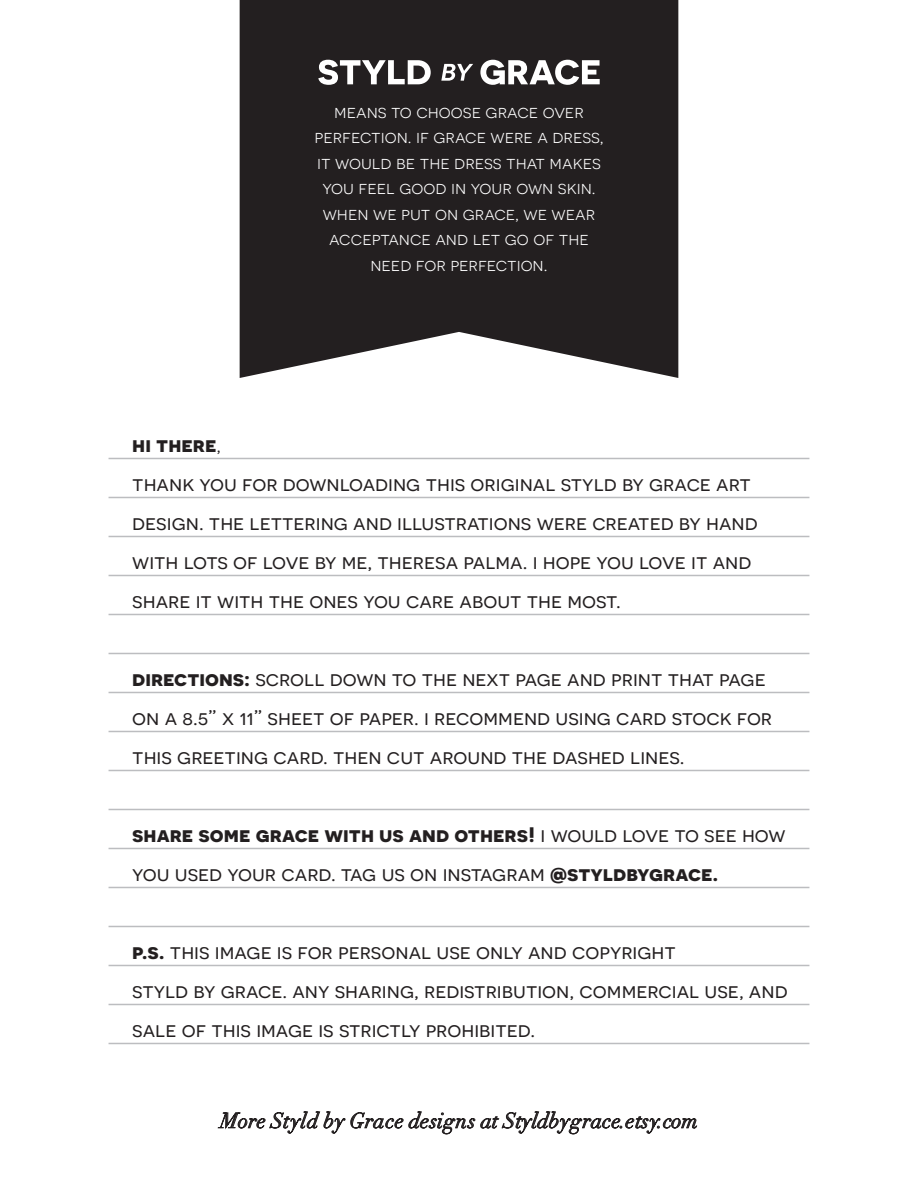
<style>
.page{position:relative;width:918px;height:1188px;background:#fff}
.page>*{position:absolute;margin:0;border:0;box-sizing:border-box;transform-origin:0 0}
.t1{font:21px/39px "Novecentosanswide";color:#231f20}
.t2{font:italic 21px "Didot";color:#231f20}
.t3{font:700 21px "Novecentosanswide";color:#231f20}
.t4{font:18px/25.5px "Novecentosanswide";color:#fff;text-align:center}
.s1{font-weight:400}
.s2{font-weight:700}
</style>
<div class="page">
<div style="left:240px;top:0;width:438px;height:378px;background:#231f20"></div>
<svg style="left:318px;top:60px;width:113px;height:25px"></svg>
<svg style="left:480px;top:60px;width:120px;height:25px"></svg>
<svg style="left:441px;top:64px;width:32px;height:17px"></svg>
<hr style="left:109px;top:458px;width:700px;height:1px;background:#bcbdc0">
<hr style="left:109px;top:497px;width:700px;height:1px;background:#bcbdc0">
<hr style="left:109px;top:536px;width:700px;height:1px;background:#bcbdc0">
<hr style="left:109px;top:575px;width:700px;height:1px;background:#bcbdc0">
<hr style="left:109px;top:614px;width:700px;height:1px;background:#bcbdc0">
<hr style="left:109px;top:653px;width:700px;height:1px;background:#bcbdc0">
<hr style="left:109px;top:692px;width:700px;height:1px;background:#bcbdc0">
<hr style="left:109px;top:731px;width:700px;height:1px;background:#bcbdc0">
<hr style="left:109px;top:770px;width:700px;height:1px;background:#bcbdc0">
<hr style="left:109px;top:848px;width:700px;height:1px;background:#bcbdc0">
<hr style="left:109px;top:887px;width:700px;height:1px;background:#bcbdc0">
<hr style="left:109px;top:809px;width:700px;height:1px;background:#bcbdc0">
<hr style="left:109px;top:926px;width:700px;height:1px;background:#bcbdc0">
<hr style="left:109px;top:965px;width:700px;height:1px;background:#bcbdc0">
<hr style="left:109px;top:1004px;width:700px;height:1px;background:#bcbdc0">
<hr style="left:109px;top:1043px;width:700px;height:1px;background:#bcbdc0">
<svg style="left:218px;top:1111px;width:479px;height:24px"></svg>
<p class="t4" style="left:314px;top:99px;width:291px">means to choose grace over perfection. if grace were a dress, it would be the dress that makes you feel good in your own skin. when we put on grace, we wear acceptance and let go of the need for perfection.</p>
<p class="t3" style="left:132px;top:431px;width:90px">hi there<span class="s1">,</span></p>
<p class="t1" style="left:132px;top:464px;width:627px">thank you for downloading this original styld by grace art design. the lettering and illustrations were created by hand with lots of love by me, theresa palma. i hope you love it and share it with the ones you care about the most.</p>
<p class="t1" style="left:132px;top:659px;width:641px"><span class="s2">directions:</span> scroll down to the next page and print that page on a 8.5” x 11” sheet of paper. i recommend using card stock for this greeting card. then cut around the dashed lines.</p>
<p class="t1" style="left:132px;top:815px;width:655px"><span class="s2">share some grace with us and others!</span> i would love to see how you used your card. tag us on instagram <span class="s2">@styldbygrace.</span></p>
<p class="t1" style="left:132px;top:932px;width:545px"><span class="s2">p.s.</span> this image is for personal use only and copyright</p>
<p class="t1" style="left:132px;top:971px;width:657px">styld by grace. any sharing, redistribution, commercial use, and sale of this image is strictly prohibited.</p>
<p class="t2" style="left:220px;top:1108px;width:479px">More Styld by Grace designs at Styldbygrace.etsy.com</p>
</div>
